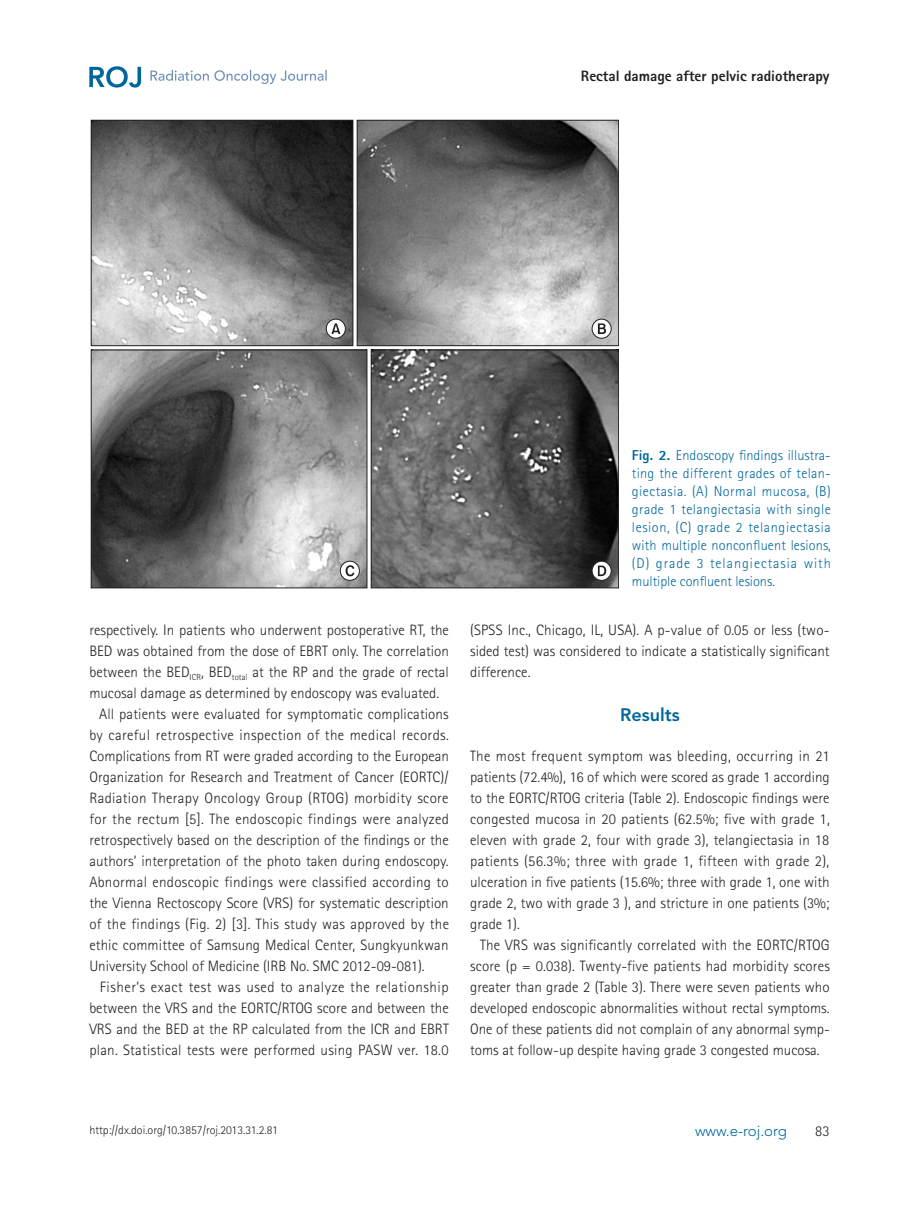
<style>
.page{position:relative;width:919px;height:1217px;background:#fff}
.page>*{position:absolute;margin:0;border:0;box-sizing:border-box;transform-origin:0 0}
.서론{font:800 18px "Avenir LT Std";color:#01669c}
.t1{font:300 15px/21px "Rotis Sans Serif Std";color:#231f20;text-align:justify}
.t2{font:800 15px "Rotis Sans Serif Std";color:#231f20}
.t3{font:300 15px "Avenir LT Std";color:#01669c}
.그림{font:300 14.25px/18px "Rotis Sans Serif Std";letter-spacing:.035em;color:#01669c;text-align:justify}
.t4{font:300 12px "Rotis Sans Serif Std";color:#231f20}
.s1{font-weight:800}
</style>
<div class="page">
<svg style="left:89px;top:66px;width:52px;height:22px"></svg>
<svg style="left:150px;top:70px;width:176px;height:14px"></svg>
<svg style="left:91px;top:120px;width:528px;height:468px;background:#767676"></svg>
<p class="t2" style="left:581px;top:66px;width:250px">Rectal damage after pelvic radiotherapy</p>
<p class="t1" style="left:89px;top:619px;width:361px">respectively. In patients who underwent postoperative RT, the BED was obtained from the dose of EBRT only. The correlation between the BED<sub>ICR</sub>, BED<sub>total</sub> at the RP and the grade of rectal mucosal damage as determined by endoscopy was evaluated.</p>
<p class="t1" style="left:89px;top:703px;width:361px;text-indent:10px">All patients were evaluated for symptomatic complications by careful retrospective inspection of the medical records.<br>Complications from RT were graded according to the European Organization for Research and Treatment of Cancer (EORTC)/ Radiation Therapy Oncology Group (RTOG) morbidity score for the rectum [5]. The endoscopic findings were analyzed retrospectively based on the description of the findings or the authors’ interpretation of the photo taken during endoscopy.<br>Abnormal endoscopic findings were classified according to the Vienna Rectoscopy Score (VRS) for systematic description of the findings (Fig. 2) [3]. This study was approved by the ethic committee of Samsung Medical Center, Sungkyunkwan University School of Medicine (IRB No. SMC 2012-09-081).</p>
<p class="t1" style="left:89px;top:976px;width:361px;text-indent:11px">Fisher’s exact test was used to analyze the relationship between the VRS and the EORTC/RTOG score and between the VRS and the BED at the RP calculated from the ICR and EBRT plan. Statistical tests were performed using PASW ver. 18.0</p>
<p class="그림" style="left:632px;top:446px;width:200px"><span class="s1">Fig. 2.</span> Endoscopy findings illustra&shy;ting the different grades of telan&shy;giectasia. (A) Normal mucosa, (B) grade 1 telangiectasia with single lesion, (C) grade 2 telangiectasia with multiple nonconfluent lesions, (D) grade 3 telangiectasia with multiple confluent lesions.</p>
<p class="t1" style="left:470px;top:619px;width:361px">(SPSS Inc., Chicago, IL, USA). A p-value of 0.05 or less (two&shy;sided test) was considered to indicate a statistically significant difference.</p>
<p class="서론" style="left:620px;top:704px;width:61px">Results</p>
<p class="t1" style="left:470px;top:745px;width:361px">The most frequent symptom was bleeding, occurring in 21 patients (72.4%), 16 of which were scored as grade 1 according to the EORTC/RTOG criteria (Table 2). Endoscopic findings were congested mucosa in 20 patients (62.5%; five with grade 1, eleven with grade 2, four with grade 3), telangiectasia in 18 patients (56.3%; three with grade 1, fifteen with grade 2), ulceration in five patients (15.6%; three with grade 1, one with grade 2, two with grade 3 ), and stricture in one patients (3%; grade 1).</p>
<p class="t1" style="left:470px;top:934px;width:361px;text-indent:10px">The VRS was significantly correlated with the EORTC/RTOG score (p = 0.038). Twenty-five patients had morbidity scores greater than grade 2 (Table 3). There were seven patients who developed endoscopic abnormalities without rectal symptoms.<br>One of these patients did not complain of any abnormal symp&shy;toms at follow-up despite having grade 3 congested mucosa.</p>
<p class="t4" style="left:89px;top:1122px;width:190px">http://dx.doi.org/10.3857/roj.2013.31.2.81</p>
<p class="t3" style="left:695px;top:1121px;width:94px">www.e-roj.org</p>
<p class="t1" style="left:815px;top:1120px;width:16px">83</p>
</div>
